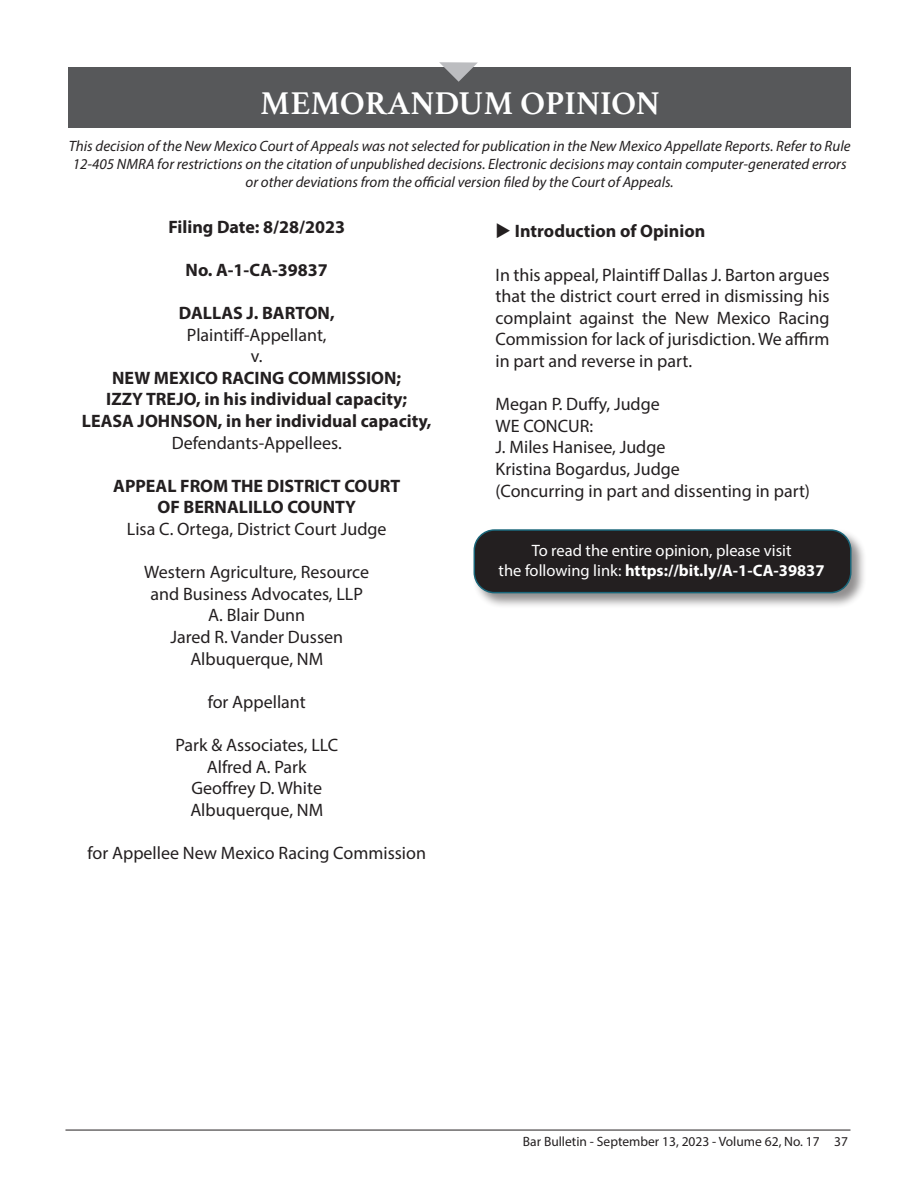
<style>
.page{position:relative;width:918px;height:1188px;background:#fff}
.page>*{position:absolute;margin:0;border:0;box-sizing:border-box;transform-origin:0 0}
.t1{font:700 33px "Athelas";color:#fff}
.t2{font:18px/21.6px "Myriad Pro";color:#231f20;text-align:center}
.t3{font:700 18px/21.6px "Myriad Pro";color:#231f20;text-align:center}
.t4{font:16.5px/19.8px "Myriad Pro";color:#fff;text-align:center}
.t5{font:italic 15px/18px "Myriad Pro";color:#231f20;text-align:center}
.t6{font:13.5px "Myriad Pro";color:#231f20}
.s1{font-weight:700}
</style>
<div class="page">
<hr style="left:65px;top:1130px;width:785px;height:1px;background:#231f20">
<div style="left:472px;top:528px;width:395px;height:81px;background:#231f20;opacity:.5"></div>
<div style="left:474px;top:530px;width:377px;height:63px;background:#231f20;border-radius:20px"></div>
<div style="left:474px;top:529px;width:378px;height:64px;border:2px solid #19667a;border-radius:20px"></div>
<div style="left:68px;top:67px;width:783px;height:61px;background:#57585a"></div>
<svg style="left:439px;top:62px;width:39px;height:20px"></svg>
<h1 class="t1" style="left:260px;top:76px;width:401px">MEMORANDUM OPINION</h1>
<p class="t5" style="left:69px;top:137px;width:783px">This decision of the New Mexico Court of Appeals was not selected for publication in the New Mexico Appellate Reports. Refer to Rule<br>12-405 NMRA for restrictions on the citation of unpublished decisions. Electronic decisions may contain computer-generated errors or other deviations from the official version filed by the Court of Appeals.</p>
<p class="t3" style="left:168px;top:215px;width:178px">Filing Date: 8/28/2023</p>
<p class="t3" style="left:186px;top:258px;width:144px">No. A-1-CA-39837</p>
<p class="t3" style="left:179px;top:302px;width:157px">DALLAS J. BARTON,</p>
<p class="t2" style="left:187px;top:324px;width:141px">Plaintiff-Appellant, v.</p>
<p class="t3" style="left:82px;top:366px;width:351px">NEW MEXICO RACING COMMISSION;<br>IZZY TREJO, in his individual capacity;<br>LEASA JOHNSON, in her individual capacity,</p>
<p class="t2" style="left:172px;top:432px;width:172px">Defendants-Appellees.</p>
<p class="t3" style="left:113px;top:474px;width:289px">APPEAL FROM THE DISTRICT COURT<br>OF BERNALILLO COUNTY</p>
<p class="t2" style="left:127px;top:518px;width:261px">Lisa C. Ortega, District Court Judge</p>
<p class="t2" style="left:144px;top:561px;width:226px">Western Agriculture, Resource and Business Advocates, LLP<br>A. Blair Dunn<br>Jared R. Vander Dussen<br>Albuquerque, NM</p>
<p class="t2" style="left:208px;top:691px;width:100px">for Appellant</p>
<p class="t2" style="left:175px;top:734px;width:164px">Park &amp; Associates, LLC<br>Alfred A. Park<br>Geoffrey D. White<br>Albuquerque, NM</p>
<p class="t2" style="left:88px;top:842px;width:340px">for Appellee New Mexico Racing Commission</p>
<p class="t3" style="left:496px;top:220px;width:211px">◆ Introduction of Opinion</p>
<p class="t2" style="left:496px;top:263px;width:336px;text-align:justify">In this appeal, Plaintiff Dallas J. Barton argues that the district court erred in dismissing his complaint against the New Mexico Racing Commission for lack of jurisdiction. We affirm in part and reverse in part.</p>
<p class="t2" style="left:496px;top:393px;width:316px;text-align:left">Megan P. Duffy, Judge<br>WE CONCUR:<br>J. Miles Hanisee, Judge<br>Kristina Bogardus, Judge<br>(Concurring in part and dissenting in part)</p>
<p class="t4" style="left:499px;top:541px;width:327px">To read the entire opinion, please visit<br>the following link: <span class="s1">https://bit.ly/A-1-CA-39837</span></p>
<p class="t6" style="left:523px;top:1133px;width:327px">Bar Bulletin - September 13, 2023 - Volume 62, No. 17 37</p>
</div>
